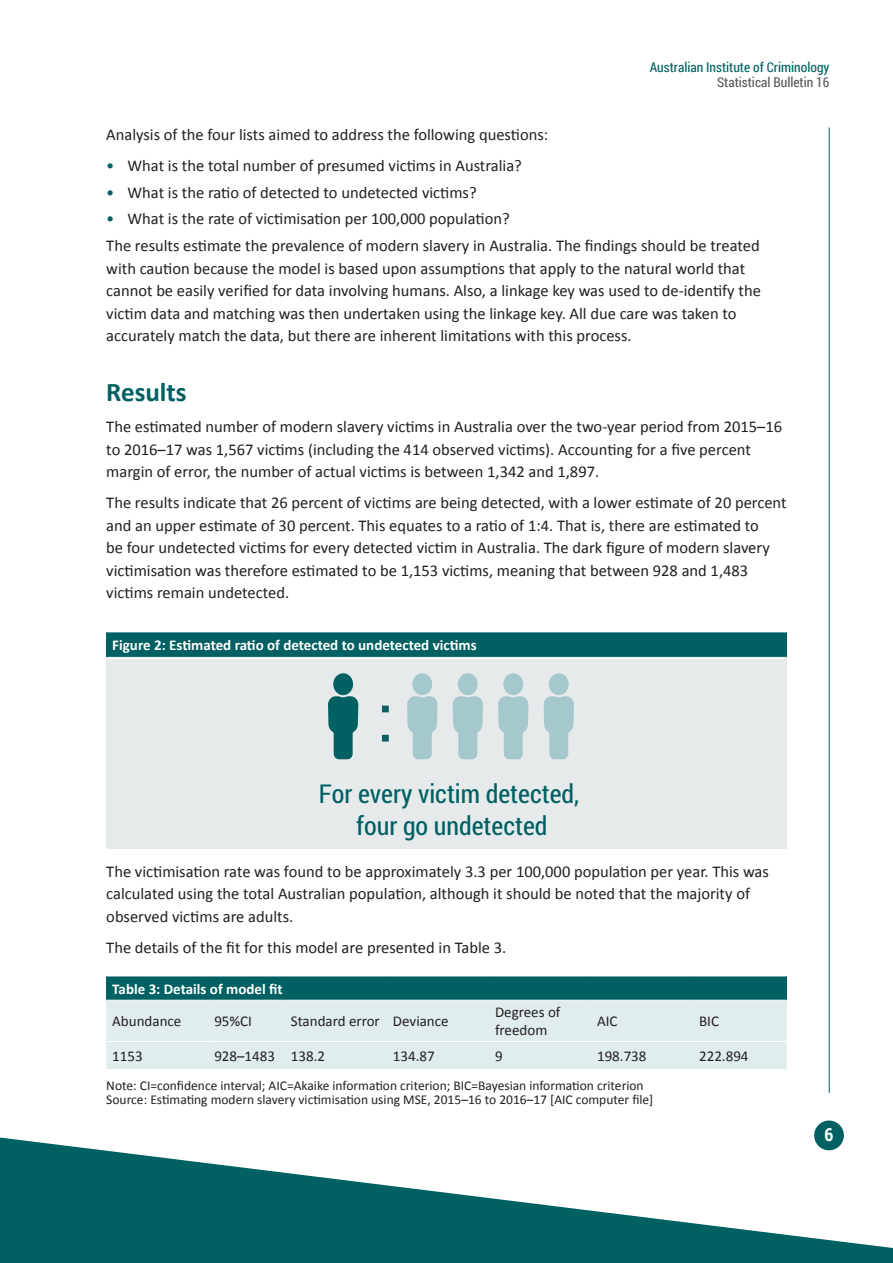
<style>
.page{position:relative;width:893px;height:1263px;background:#fff}
.page>*{position:absolute;margin:0;border:0;box-sizing:border-box;transform-origin:0 0}
.t1{font:68.1px "Roboto Condensed";color:#0b6164}
.t2{font:700 27px "Calibri";color:#006062}
.t3{font:25.95px/31.2px "Roboto Condensed";color:#006062;text-align:center}
.t4{font:700 18px "Roboto Condensed";color:#fff}
.body{font:16.5px/22.5px "Calibri";color:#231f20}
.Body__table{font:15px/18px "Calibri";color:#231f20}
.Body_table_heading{font:700 15px "Calibri";color:#fff}
.Table_notes{font:13.5px/13.5px "Calibri";color:#231f20}
.t5{font:13.5px "Roboto Condensed";color:#006062}
.t6{font:13.5px "Roboto Condensed";color:#57585a}
.s1{color:#006062}
</style>
<div class="page">
<hr style="left:829px;top:128px;width:1px;height:965px;background:#006062">
<div style="left:814px;top:1120px;width:30px;height:30px;background:#006062;border-radius:50%"></div>
<svg style="left:0;top:1137px;width:893px;height:126px;fill:#006062"></svg>
<div style="left:106px;top:976px;width:681px;height:24px;background:#006062"></div>
<div style="left:106px;top:1001px;width:681px;height:68px;background:#e1eced"></div>
<hr style="left:106px;top:1041px;width:102px;height:1px;background:#fff">
<hr style="left:208px;top:1041px;width:77px;height:1px;background:#fff">
<hr style="left:285px;top:1041px;width:102px;height:1px;background:#fff">
<hr style="left:387px;top:1041px;width:102px;height:1px;background:#fff">
<hr style="left:489px;top:1041px;width:102px;height:1px;background:#fff">
<hr style="left:591px;top:1041px;width:102px;height:1px;background:#fff">
<hr style="left:693px;top:1041px;width:94px;height:1px;background:#fff">
<div style="left:106px;top:659px;width:681px;height:190px;background:#e6eaeb"></div>
<div style="left:333px;top:673px;width:20px;height:22px;background:#006062;border-radius:50%"></div>
<svg style="left:328px;top:696px;width:30px;height:63px"></svg>
<div style="left:412px;top:673px;width:20px;height:22px;background:#a5c8cc;border-radius:50%"></div>
<svg style="left:407px;top:696px;width:31px;height:63px"></svg>
<div style="left:458px;top:673px;width:20px;height:22px;background:#a5c8cc;border-radius:50%"></div>
<svg style="left:453px;top:696px;width:30px;height:63px"></svg>
<div style="left:503px;top:673px;width:20px;height:22px;background:#a5c8cc;border-radius:50%"></div>
<svg style="left:498px;top:696px;width:31px;height:63px"></svg>
<div style="left:549px;top:673px;width:20px;height:22px;background:#a5c8cc;border-radius:50%"></div>
<svg style="left:543px;top:696px;width:31px;height:63px"></svg>
<div style="left:106px;top:632px;width:681px;height:25px;background:#006062"></div>
<p class="t5" style="left:650px;top:58px;width:181px">Australian Institute of Criminology</p>
<p class="t6" style="left:717px;top:73px;width:114px">Statistical Bulletin 16</p>
<p class="body" style="left:106px;top:123px;width:443px">Analysis of the four lists aimed to address the following questions:</p>
<p class="body" style="left:106px;top:154px;width:417px"><span class="s1">•</span> What is the total number of presumed victims in Australia?</p>
<p class="body" style="left:106px;top:181px;width:372px"><span class="s1">•</span> What is the ratio of detected to undetected victims?</p>
<p class="body" style="left:106px;top:208px;width:405px"><span class="s1">•</span> What is the rate of victimisation per 100,000 population?</p>
<p class="body" style="left:106px;top:235px;width:656px">The results estimate the prevalence of modern slavery in Australia. The findings should be treated with caution because the model is based upon assumptions that apply to the natural world that cannot be easily verified for data involving humans. Also, a linkage key was used to de-identify the victim data and matching was then undertaken using the linkage key. All due care was taken to accurately match the data, but there are inherent limitations with this process.</p>
<h1 class="t2" style="left:106px;top:375px;width:82px">Results</h1>
<p class="body" style="left:106px;top:415px;width:677px">The estimated number of modern slavery victims in Australia over the two-year period from 2015–16 to 2016–17 was 1,567 victims (including the 414 observed victims). Accounting for a five percent margin of error, the number of actual victims is between 1,342 and 1,897.</p>
<p class="body" style="left:106px;top:491px;width:682px">The results indicate that 26 percent of victims are being detected, with a lower estimate of 20 percent and an upper estimate of 30 percent. This equates to a ratio of 1:4. That is, there are estimated to<br>be four undetected victims for every detected victim in Australia. The dark figure of modern slavery victimisation was therefore estimated to be 1,153 victims, meaning that between 928 and 1,483 victims remain undetected.</p>
<p class="Body_table_heading" style="left:112px;top:636px;width:366px">Figure 2: Estimated ratio of detected to undetected victims</p>
<p class="t1" style="left:377px;top:670px;width:17px">:</p>
<p class="t3" style="left:319px;top:778px;width:262px">For every victim detected, four go undetected</p>
<p class="body" style="left:106px;top:860px;width:664px">The victimisation rate was found to be approximately 3.3 per 100,000 population per year. This was calculated using the total Australian population, although it should be noted that the majority of observed victims are adults.</p>
<p class="body" style="left:106px;top:936px;width:402px">The details of the fit for this model are presented in Table 3.</p>
<p class="Body_table_heading" style="left:112px;top:979px;width:172px">Table 3: Details of model fit</p>
<p class="Body__table" style="left:112px;top:1012px;width:71px">Abundance</p>
<p class="Body__table" style="left:214px;top:1012px;width:39px">95%CI</p>
<p class="Body__table" style="left:291px;top:1012px;width:90px">Standard error</p>
<p class="Body__table" style="left:393px;top:1012px;width:57px">Deviance</p>
<p class="Body__table" style="left:495px;top:1003px;width:67px">Degrees of freedom</p>
<p class="Body__table" style="left:597px;top:1012px;width:22px">AIC</p>
<p class="Body__table" style="left:699px;top:1012px;width:21px">BIC</p>
<p class="Body__table" style="left:112px;top:1047px;width:32px">1153</p>
<p class="Body__table" style="left:214px;top:1047px;width:62px">928–1483</p>
<p class="Body__table" style="left:291px;top:1047px;width:36px">138.2</p>
<p class="Body__table" style="left:393px;top:1047px;width:43px">134.87</p>
<p class="Body__table" style="left:495px;top:1047px;width:9px">9</p>
<p class="Body__table" style="left:597px;top:1047px;width:51px">198.738</p>
<p class="Body__table" style="left:699px;top:1047px;width:51px">222.894</p>
<p class="Table_notes" style="left:106px;top:1079px;width:549px">Note: CI=confidence interval; AIC=Akaike information criterion; BIC=Bayesian information criterion<br>Source: Estimating modern slavery victimisation using MSE, 2015–16 to 2016–17 [AIC computer file]</p>
<p class="t4" style="left:824px;top:1122px;width:10px">6</p>
</div>
